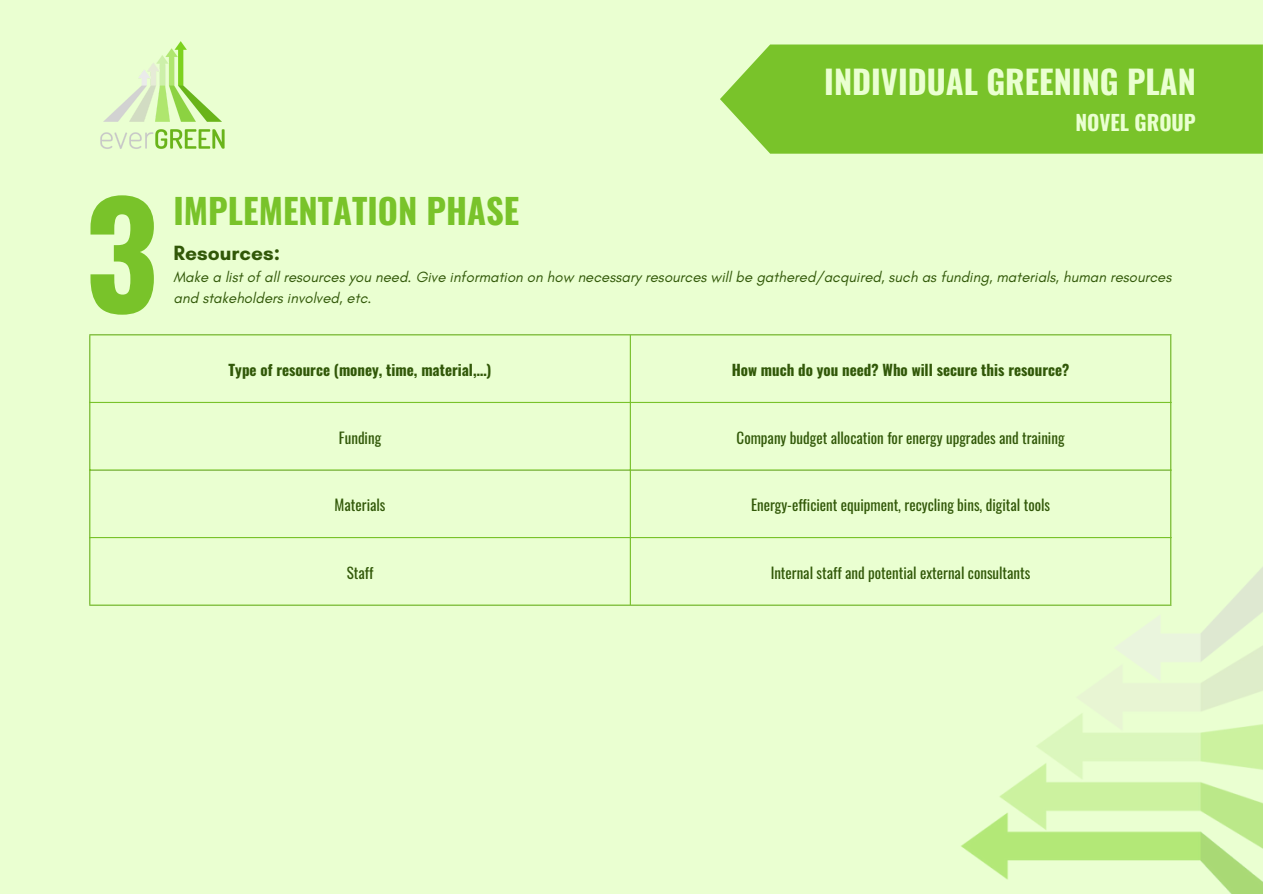
<style>
.page{position:relative;width:1263px;height:894px;background:#fff}
.page>*{position:absolute;margin:0;border:0;box-sizing:border-box;transform-origin:0 0}
.t1{font:700 142.5px "Oswald";color:#79c32a}
.t2{font:700 34.5px "Oswald";color:#79c32a}
.t3{font:700 32.4px "Oswald";color:#eaffd1}
.t4{font:700 21px "Glacial Indifference";color:#315808}
.t5{font:700 21px "Oswald";color:#eaffd1}
.t6{font:15px "Oswald";color:#315808}
.t7{font:italic 15px/20.2px "Glacial Indifference";color:#315808}
.t8{font:700 15px "Oswald";color:#315808}
</style>
<div class="page">
<div style="left:0;top:0;width:1263px;height:893px;background:#eaffd1"></div>
<img style="left:100px;top:41px;width:125px;height:108px">
<img style="left:944px;top:446px;width:319px;height:447px">
<hr style="left:89px;top:335px;width:1px;height:269px;background:#79c32a">
<hr style="left:630px;top:335px;width:1px;height:269px;background:#79c32a">
<hr style="left:1170px;top:335px;width:1px;height:269px;background:#79c32a">
<hr style="left:89px;top:334px;width:1082px;height:1px;background:#79c32a">
<hr style="left:89px;top:402px;width:1082px;height:1px;background:#79c32a">
<hr style="left:89px;top:469px;width:1082px;height:1px;background:#79c32a">
<hr style="left:89px;top:537px;width:1082px;height:1px;background:#79c32a">
<hr style="left:89px;top:604px;width:1082px;height:1px;background:#79c32a">
<div style="left:720px;top:44px;width:543px;height:110px;background:#79c32a"></div>
<p class="t3" style="left:824px;top:56px;width:373px">INDIVIDUAL GREENING PLAN</p>
<p class="t5" style="left:1075px;top:106px;width:122px">NOVEL GROUP</p>
<p class="t1" style="left:85px;top:142px;width:75px">3</p>
<p class="t2" style="left:174px;top:184px;width:347px">IMPLEMENTATION PHASE</p>
<h3 class="t4" style="left:174px;top:240px;width:108px">Resources:</h3>
<p class="t7" style="left:174px;top:267px;width:999px">Make a list of all resources you need. Give information on how necessary resources will be gathered/acquired, such as funding, materials, human resources and stakeholders involved, etc.</p>
<h1 class="t8" style="left:229px;top:358px;width:264px">Type of resource (money, time, material,…)</h1>
<h2 class="t8" style="left:732px;top:358px;width:339px">How much do you need? Who will secure this resource?</h2>
<p class="t6" style="left:339px;top:425px;width:44px">Funding</p>
<h1 class="t6" style="left:737px;top:425px;width:329px">Company budget allocation for energy upgrades and training</h1>
<p class="t6" style="left:335px;top:493px;width:52px">Materials</p>
<p class="t6" style="left:751px;top:493px;width:301px">Energy-efficient equipment, recycling bins, digital tools</p>
<p class="t6" style="left:347px;top:560px;width:28px">Staff</p>
<p class="t6" style="left:771px;top:560px;width:261px">Internal staff and potential external consultants</p>
</div>
